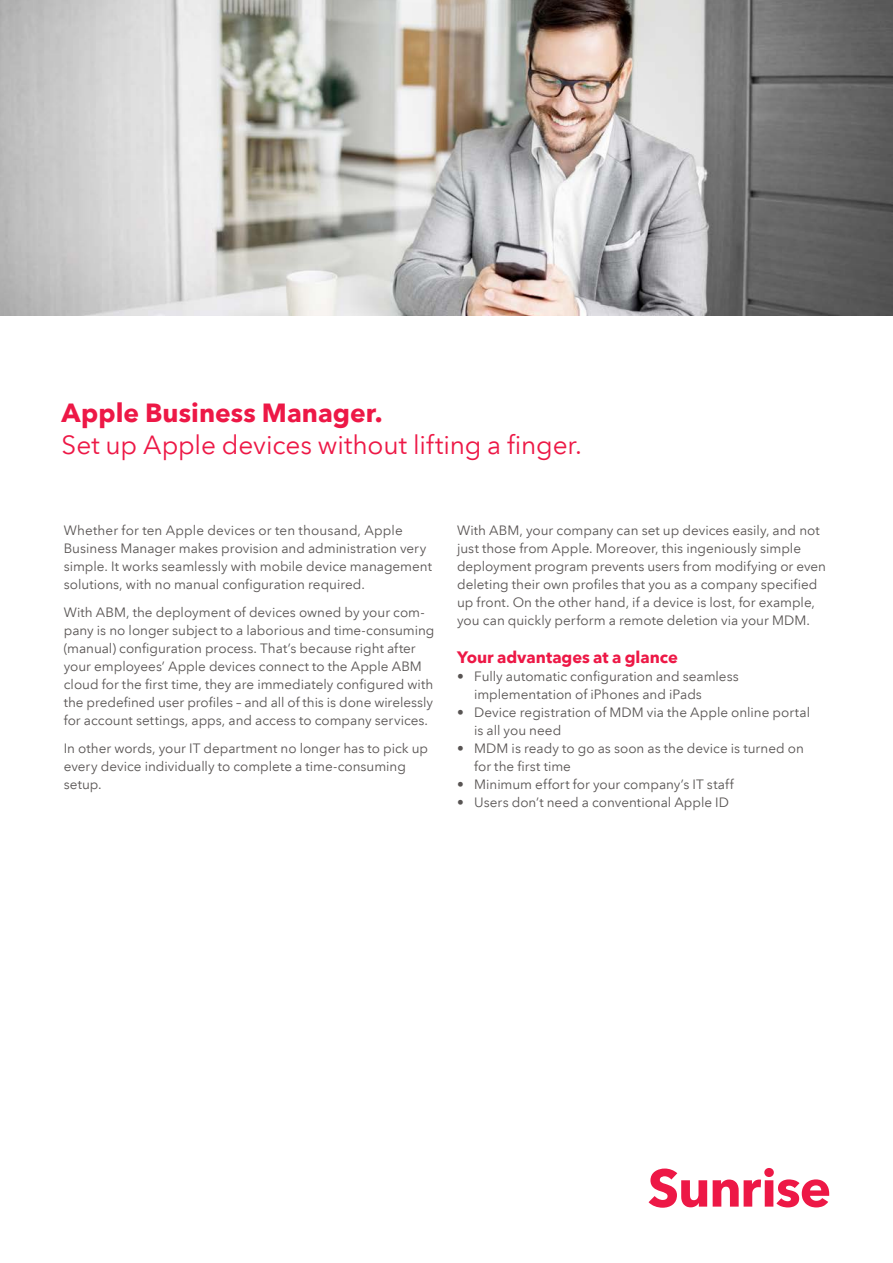
<style>
.page{position:relative;width:893px;height:1263px;background:#fff}
.page>*{position:absolute;margin:0;border:0;box-sizing:border-box;transform-origin:0 0}
.t1{font:26.25px "Avenir Next LT Pro";letter-spacing:-.005em;color:#ed1846}
.t2{font:700 26.25px "Avenir Next LT Pro";color:#ed1846}
.t3{font:700 16.5px "Avenir Next LT Pro";letter-spacing:-.005em;color:#ed1846}
.t4{font:13.5px/18px "Avenir Next LT Pro";color:#585453}
</style>
<div class="page">
<svg style="left:649px;top:1168px;width:180px;height:40px"></svg>
<img style="left:0;top:0;width:893px;height:316px">
<h1 class="t2" style="left:62px;top:397px;width:323px">Apple Business Manager.</h1>
<h1 class="t1" style="left:62px;top:429px;width:522px">Set up Apple devices without lifting a finger.</h1>
<p class="t4" style="left:64px;top:521px;width:370px">Whether for ten Apple devices or ten thousand, Apple Business Manager makes provision and administration very simple. It works seamlessly with mobile device management solutions, with no manual configuration required.</p>
<p class="t4" style="left:64px;top:603px;width:372px">With ABM, the deployment of devices owned by your com&shy;pany is no longer subject to a laborious and time-consuming (manual) configuration process. That’s because right after your employees’ Apple devices connect to the Apple ABM cloud for the first time, they are immediately configured with the predefined user profiles – and all of this is done wirelessly for account settings, apps, and access to company services.</p>
<p class="t4" style="left:64px;top:739px;width:366px">In other words, your IT department no longer has to pick up every device individually to complete a time-consuming setup.</p>
<p class="t4" style="left:457px;top:521px;width:370px">With ABM, your company can set up devices easily, and not just those from Apple. Moreover, this ingeniously simple deployment program prevents users from modifying or even deleting their own profiles that you as a company specified up front. On the other hand, if a device is lost, for example, you can quickly perform a remote deletion via your MDM.</p>
<p class="t3" style="left:457px;top:647px;width:222px">Your advantages at a glance</p>
<p class="t4" style="left:474px;top:667px;width:266px;text-indent:-17px">• Fully automatic configuration and seamless implementation of iPhones and iPads</p>
<p class="t4" style="left:474px;top:703px;width:337px;text-indent:-17px">• Device registration of MDM via the Apple online portal is all you need</p>
<p class="t4" style="left:474px;top:739px;width:331px;text-indent:-17px">• MDM is ready to go as soon as the device is turned on for the first time</p>
<p class="t4" style="left:457px;top:775px;width:278px">• Minimum effort for your company’s IT staff</p>
<p class="t4" style="left:457px;top:793px;width:273px">• Users don’t need a conventional Apple ID</p>
</div>
